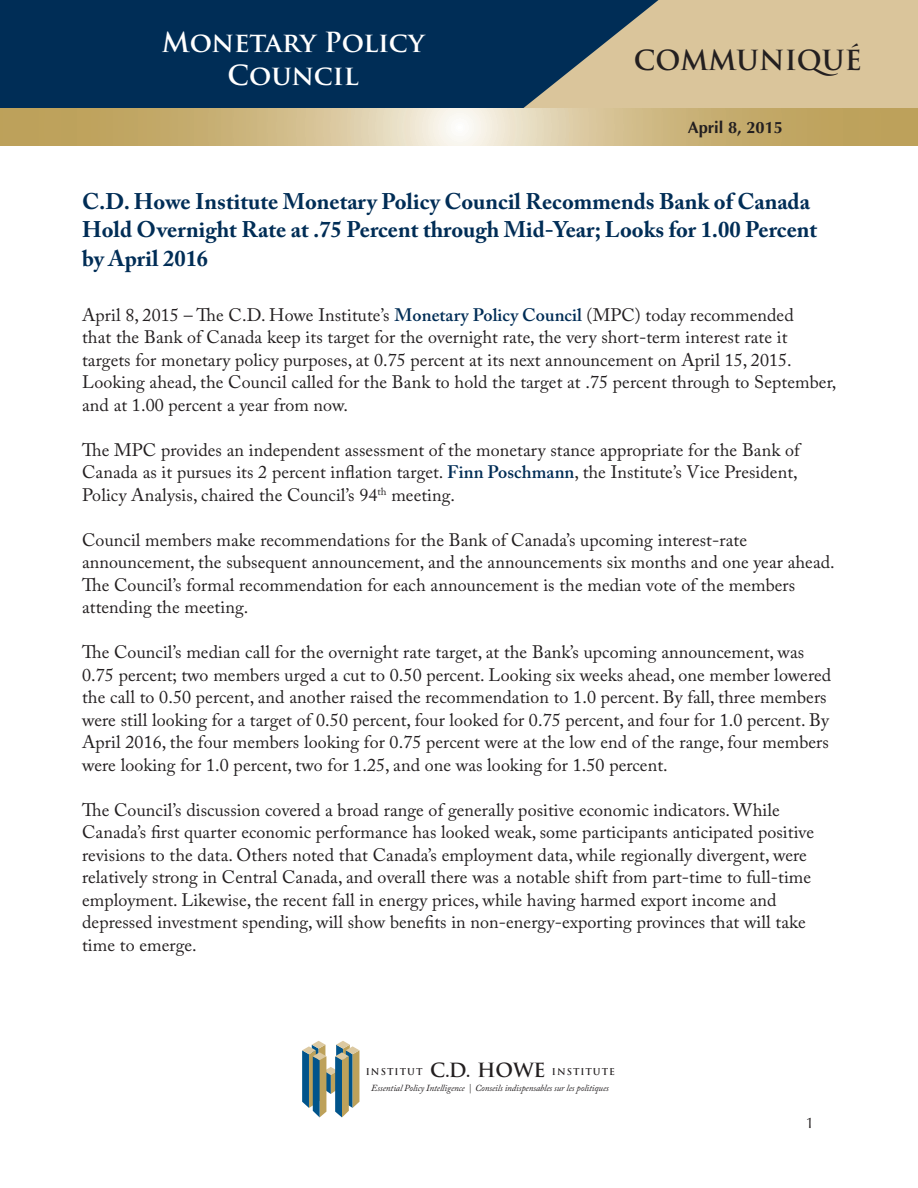
<style>
.page{position:relative;width:918px;height:1188px;background:#fff}
.page>*{position:absolute;margin:0;border:0;box-sizing:border-box;transform-origin:0 0}
.t1{font:700 27px/33px "Trajan Pro";color:#fff;text-align:center}
.t2{font:700 27px "Trajan";color:#231f20}
.t3{font:700 22.5px/28.5px "Adobe Caslon Pro";color:#002d56}
.body{font:18px/22.5px "Adobe Caslon Pro";letter-spacing:.005em;color:#231f20}
.t4{font:700 16.5px "Optima";color:#231f20}
.t5{font:15px "Optima";color:#231f20}
.t6{font:italic 9.3px "Adobe Caslon Pro";letter-spacing:-.01em;color:#231f20}
.t7{font:700 9.15px "Trajan";letter-spacing:.11em;color:#231f20}
.s1{font-weight:600;color:#002d56}
.s2{font-size:19.05px}
</style>
<div class="page">
<div style="left:0;top:0;width:664px;height:108px;background:#002d56"></div>
<svg style="left:524px;top:0;width:394px;height:108px"></svg>
<svg style="left:1px;top:108px;width:917px;height:38px"></svg>
<svg style="left:302px;top:1041px;width:57px;height:76px"></svg>
<p class="t1" style="left:162px;top:27px;width:264px">Monetary Policy<br>Council</p>
<p class="t2" style="left:634px;top:43px;width:230px">COMMUNIQUÉ</p>
<p class="t4" style="left:688px;top:118px;width:97px">April 8, 2015</p>
<p class="t3" style="left:82px;top:187px;width:737px">C.D. Howe Institute Monetary Policy Council Recommends Bank of Canada<br>Hold Overnight Rate at .75 Percent through Mid-Year; Looks for 1.00 Percent by April 2016</p>
<p class="body" style="left:82px;top:303px;width:756px">April 8, 2015 – The C.D. Howe Institute’s <span class="s1">Monetary Policy Council</span> (MPC) today recommended<br>that the Bank of Canada keep its target for the overnight rate, the very short-term interest rate it targets for monetary policy purposes, at 0.75 percent at its next announcement on April 15, 2015.<br>Looking ahead, the Council called for the Bank to hold the target at .75 percent through to September, and at 1.00 percent a year from now.</p>
<p class="body" style="left:82px;top:438px;width:719px;text-align:justify">The MPC provides an independent assessment of the monetary stance appropriate for the Bank of Canada as it pursues its 2 percent inflation target. <span class="s1">Finn Poschmann</span>, the Institute’s Vice President, Policy Analysis, chaired the Council’s 94<sup>th</sup> meeting.</p>
<p class="body" style="left:82px;top:528px;width:754px">Council members make recommendations for the Bank of Canada’s upcoming interest-rate announcement, the subsequent announcement, and the announcements six months and one year ahead.<br>The Council’s formal recommendation for each announcement is the median vote of the members attending the meeting.</p>
<p class="body" style="left:82px;top:641px;width:751px">The Council’s median call for the overnight rate target, at the Bank’s upcoming announcement, was 0.75 percent; two members urged a cut to 0.50 percent. Looking six weeks ahead, one member lowered the call to 0.50 percent, and another raised the recommendation to 1.0 percent. By fall, three members were still looking for a target of 0.50 percent, four looked for 0.75 percent, and four for 1.0 percent. By April 2016, the four members looking for 0.75 percent were at the low end of the range, four members were looking for 1.0 percent, two for 1.25, and one was looking for 1.50 percent.</p>
<p class="body" style="left:82px;top:798px;width:733px">The Council’s discussion covered a broad range of generally positive economic indicators. While Canada’s first quarter economic performance has looked weak, some participants anticipated positive revisions to the data. Others noted that Canada’s employment data, while regionally divergent, were relatively strong in Central Canada, and overall there was a notable shift from part-time to full-time employment. Likewise, the recent fall in energy prices, while having harmed export income and depressed investment spending, will show benefits in non-energy-exporting provinces that will take time to emerge.</p>
<p class="t7" style="left:366px;top:1066px;width:251px">INSTITUT <span class="s2">C.D. HOWE</span> INSTITUTE</p>
<p class="t6" style="left:371px;top:1082px;width:239px">Essential Policy Intelligence | Conseils indispensables sur les politiques</p>
<p class="t5" style="left:806px;top:1114px;width:10px">1</p>
</div>
